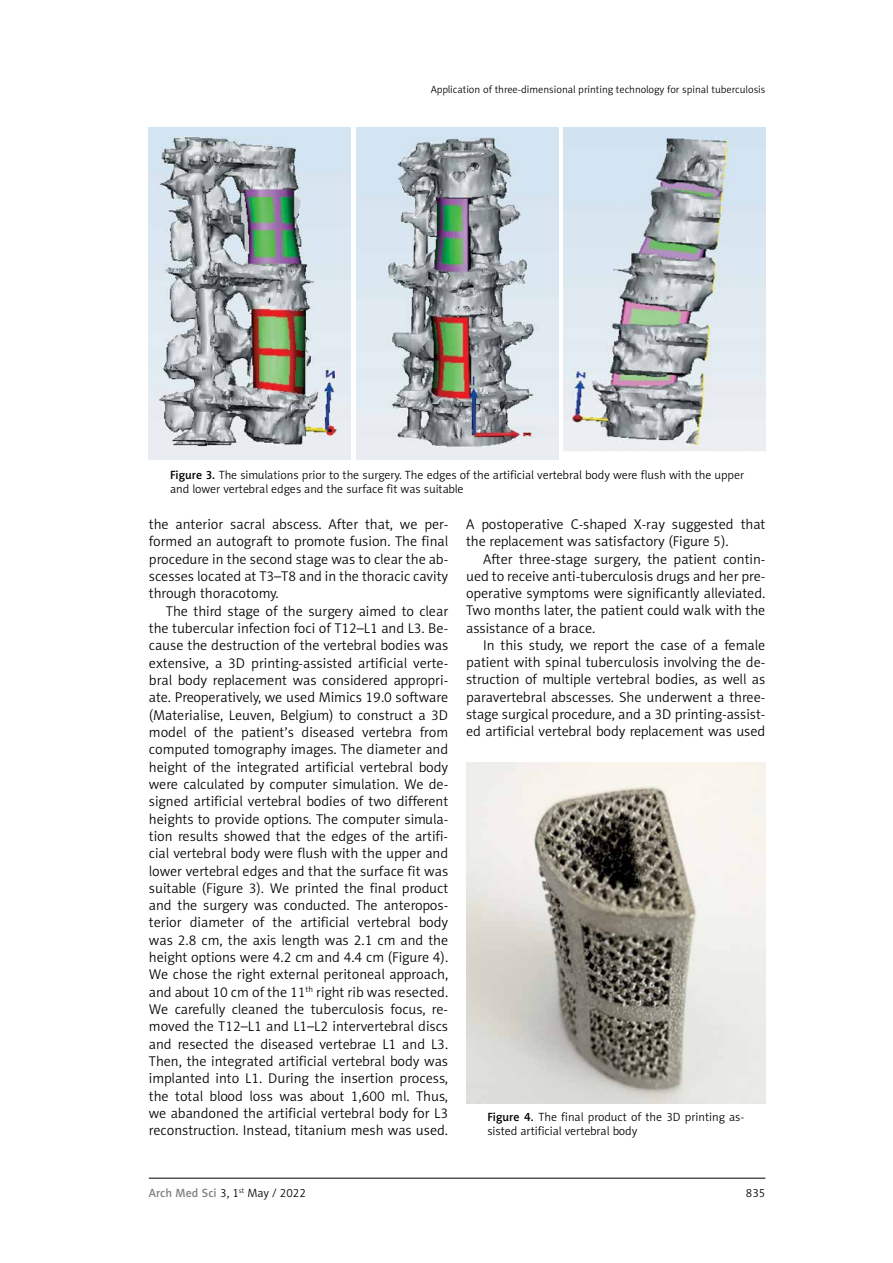
<style>
.page{position:relative;width:893px;height:1263px;background:#fff}
.page>*{position:absolute;margin:0;border:0;box-sizing:border-box;transform-origin:0 0}
.t1{font:14.25px/17.2px "Naomi Sans EFN Light";color:#000;text-align:justify}
.t2{font:12px/14.4px "Naomi Sans EFN Light";color:#000}
.t3{font:10.5px "Naomi Sans EFN Light";color:#000}
.s1{font-family:"Naomi Sans EFN Medium"}
.s2{font-family:"Naomi Sans EFN Medium";color:#808285}
</style>
<div class="page">
<hr style="left:149px;top:1178px;width:616px;height:1px;background:#000">
<img style="left:149px;top:128px;width:202px;height:331px">
<img style="left:356px;top:128px;width:202px;height:331px">
<img style="left:563px;top:128px;width:202px;height:323px">
<img style="left:466px;top:762px;width:299px;height:342px">
<p class="t3" style="left:431px;top:83px;width:336px">Application of three-dimensional printing technology for spinal tuberculosis</p>
<p class="t2" style="left:170px;top:467px;width:575px"><span class="s1">Figure 3.</span> The simulations prior to the surgery. The edges of the artificial vertebral body were flush with the upper and lower vertebral edges and the surface fit was suitable</p>
<p class="t1" style="left:149px;top:516px;width:301px">the anterior sacral abscess. After that, we per&shy;formed an autograft to promote fusion. The final procedure in the second stage was to clear the ab&shy;scesses located at T3–T8 and in the thoracic cavity through thoracotomy.</p>
<p class="t1" style="left:149px;top:602px;width:301px;text-indent:17px">The third stage of the surgery aimed to clear the tubercular infection foci of T12–L1 and L3. Be&shy;cause the destruction of the vertebral bodies was extensive, a 3D printing-assisted artificial verte&shy;bral body replacement was considered appropri&shy;ate. Preoperatively, we used Mimics 19.0 software (Materialise, Leuven, Belgium) to construct a 3D model of the patient’s diseased vertebra from computed tomography images. The diameter and height of the integrated artificial vertebral body were calculated by computer simulation. We de&shy;signed artificial vertebral bodies of two different heights to provide options. The computer simula&shy;tion results showed that the edges of the artifi&shy;cial vertebral body were flush with the upper and lower vertebral edges and that the surface fit was suitable (Figure 3). We printed the final product and the surgery was conducted. The anteropos&shy;terior diameter of the artificial vertebral body was 2.8 cm, the axis length was 2.1 cm and the height options were 4.2 cm and 4.4 cm (Figure 4).<br>We chose the right external peritoneal approach, and about 10 cm of the 11<sup>th</sup> right rib was resected.<br>We carefully cleaned the tuberculosis focus, re&shy;moved the T12–L1 and L1–L2 intervertebral discs and resected the diseased vertebrae L1 and L3.<br>Then, the integrated artificial vertebral body was implanted into L1. During the insertion process, the total blood loss was about 1,600 ml. Thus, we abandoned the artificial vertebral body for L3 reconstruction. Instead, titanium mesh was used.</p>
<p class="t1" style="left:466px;top:516px;width:301px">A postoperative C-shaped X-ray suggested that the replacement was satisfactory (Figure 5).</p>
<p class="t1" style="left:466px;top:550px;width:301px;text-indent:17px">After three-stage surgery, the patient contin&shy;ued to receive anti-tuberculosis drugs and her pre&shy;operative symptoms were significantly alleviated.<br>Two months later, the patient could walk with the assistance of a brace.</p>
<p class="t1" style="left:466px;top:636px;width:301px;text-indent:17px">In this study, we report the case of a female patient with spinal tuberculosis involving the de&shy;struction of multiple vertebral bodies, as well as paravertebral abscesses. She underwent a three&shy;stage surgical procedure, and a 3D printing-assist&shy;ed artificial vertebral body replacement was used</p>
<p class="t2" style="left:487px;top:1110px;width:258px"><span class="s1">Figure 4.</span> The final product of the 3D printing as&shy;sisted artificial vertebral body</p>
<p class="t2" style="left:149px;top:1186px;width:159px"><span class="s2">Arch Med Sci</span> 3, 1<sup>st</sup> May / 2022</p>
<p class="t2" style="left:746px;top:1186px;width:21px">835</p>
</div>
